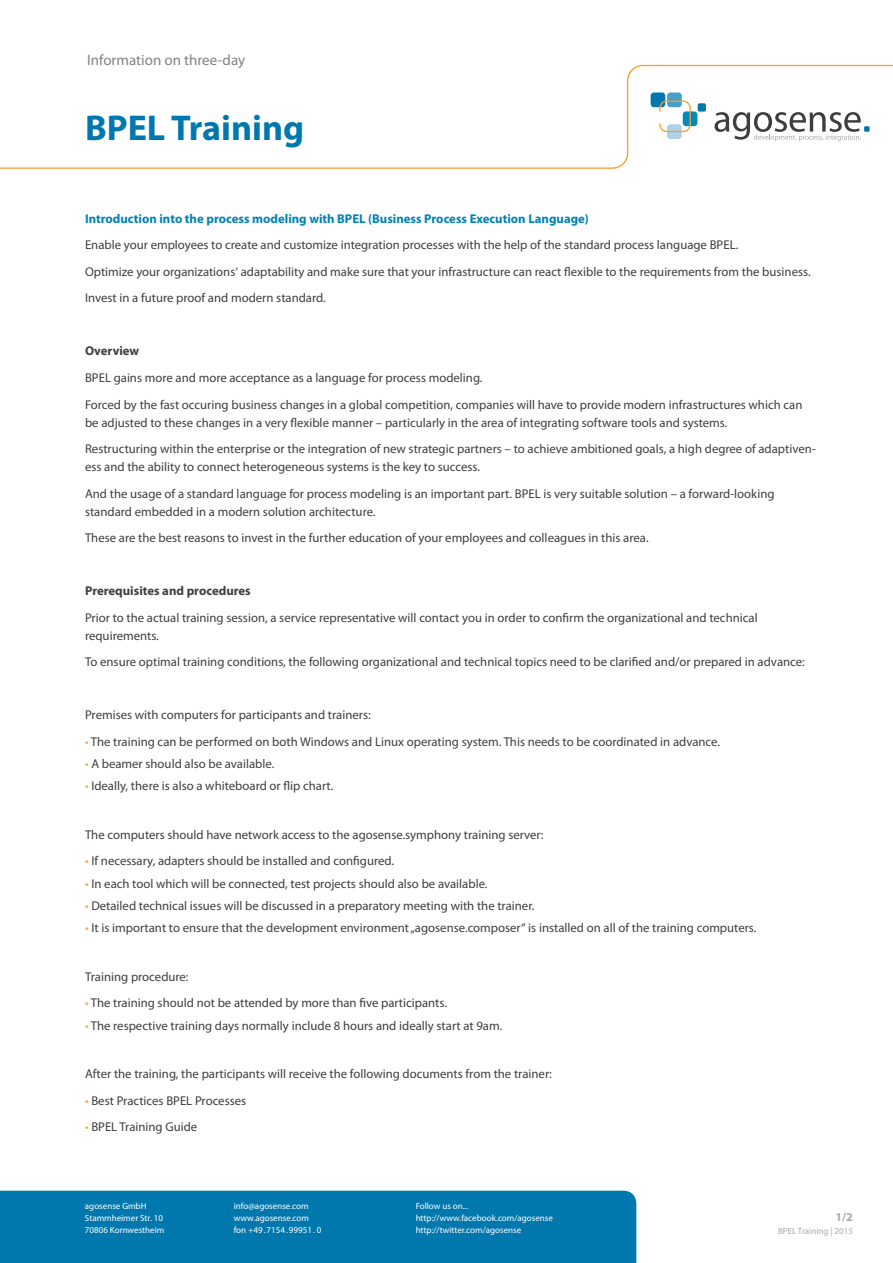
<style>
.page{position:relative;width:893px;height:1263px;background:#fff}
.page>*{position:absolute;margin:0;border:0;box-sizing:border-box;transform-origin:0 0}
.t1{font:700 36px "Myriad Pro";color:#0078ae}
.t2{font:15px "Myriad Pro";color:#808285}
.t3{font:12.75px/18px "Myriad Pro";color:#3e3e3f}
.t4{font:700 12.75px "Myriad Pro";color:#0081b4}
.t5{font:700 12.75px "Myriad Pro";color:#3e3e3f}
.t6{font:700 12px "Myriad Pro";color:#a8a9ad}
.t7{font:9px/12px "Myriad Pro";color:#fff}
.t8{font:9px "Myriad Pro";color:#a8a9ad}
.s1{color:#f9a546}
</style>
<div class="page">
<svg style="left:0;top:65px;width:893px;height:104px"></svg>
<div style="left:0;top:1191px;width:636px;height:72px;background:#0078ae"></div>
<div style="left:651px;top:92px;width:14px;height:15px;background:#0078ae;border-radius:3px"></div>
<div style="left:667px;top:92px;width:15px;height:15px;background:#45a0ca;border-radius:3px"></div>
<div style="left:683px;top:111px;width:14px;height:15px;background:#018abb;border-radius:3px"></div>
<svg style="left:667px;top:124px;width:15px;height:15px"></svg>
<div style="left:698px;top:103px;width:8px;height:9px;background:#0078ae;border-radius:2px"></div>
<svg style="left:659px;top:101px;width:32px;height:31px"></svg>
<svg style="left:714px;top:112px;width:156px;height:29px"></svg>
<p class="t2" style="left:87px;top:51px;width:160px">Information on three-day</p>
<h1 class="t1" style="left:85px;top:105px;width:221px">BPEL Training</h1>
<p class="t4" style="left:85px;top:210px;width:505px">Introduction into the process modeling with BPEL (Business Process Execution Language)</p>
<p class="t3" style="left:85px;top:236px;width:655px">Enable your employees to create and customize integration processes with the help of the standard process language BPEL.</p>
<p class="t3" style="left:85px;top:262px;width:727px">Optimize your organizations‘ adaptability and make sure that your infrastructure can react flexible to the requirements from the business.</p>
<p class="t3" style="left:85px;top:289px;width:242px">Invest in a future proof and modern standard.</p>
<p class="t5" style="left:85px;top:343px;width:56px">Overview</p>
<p class="t3" style="left:85px;top:368px;width:399px">BPEL gains more and more acceptance as a language for process modeling.</p>
<p class="t3" style="left:85px;top:395px;width:719px">Forced by the fast occuring business changes in a global competition, companies will have to provide modern infrastructures which can be adjusted to these changes in a very flexible manner – particularly in the area of integrating software tools and systems.</p>
<p class="t3" style="left:85px;top:439px;width:732px">Restructuring within the enterprise or the integration of new strategic partners – to achieve ambitioned goals, a high degree of adaptiven&shy;ess and the ability to connect heterogeneous systems is the key to success.</p>
<p class="t3" style="left:85px;top:484px;width:691px">And the usage of a standard language for process modeling is an important part. BPEL is very suitable solution – a forward-looking standard embedded in a modern solution architecture.</p>
<p class="t3" style="left:85px;top:528px;width:565px">These are the best reasons to invest in the further education of your employees and colleagues in this area.</p>
<p class="t5" style="left:85px;top:582px;width:167px">Prerequisites and procedures</p>
<p class="t3" style="left:85px;top:608px;width:674px">Prior to the actual training session, a service representative will contact you in order to confirm the organizational and technical requirements.</p>
<p class="t3" style="left:85px;top:653px;width:721px">To ensure optimal training conditions, the following organizational and technical topics need to be clarified and/or prepared in advance:</p>
<p class="t3" style="left:85px;top:706px;width:287px">Premises with computers for participants and trainers:</p>
<p class="t3" style="left:85px;top:732px;width:637px"><span class="s1">•</span> The training can be performed on both Windows and Linux operating system. This needs to be coordinated in advance.</p>
<p class="t3" style="left:85px;top:754px;width:191px"><span class="s1">•</span> A beamer should also be available.</p>
<p class="t3" style="left:85px;top:777px;width:250px"><span class="s1">•</span> Ideally, there is also a whiteboard or flip chart.</p>
<p class="t3" style="left:85px;top:825px;width:460px">The computers should have network access to the agosense.symphony training server:</p>
<p class="t3" style="left:85px;top:852px;width:311px"><span class="s1">•</span> If necessary, adapters should be installed and configured.</p>
<p class="t3" style="left:85px;top:874px;width:404px"><span class="s1">•</span> In each tool which will be connected, test projects should also be available.</p>
<p class="t3" style="left:85px;top:896px;width:451px"><span class="s1">•</span> Detailed technical issues will be discussed in a preparatory meeting with the trainer.</p>
<p class="t3" style="left:85px;top:919px;width:673px"><span class="s1">•</span> It is important to ensure that the development environment „agosense.composer“ is installed on all of the training computers.</p>
<p class="t3" style="left:85px;top:967px;width:105px">Training procedure:</p>
<p class="t3" style="left:85px;top:994px;width:363px"><span class="s1">•</span> The training should not be attended by more than five participants.</p>
<p class="t3" style="left:85px;top:1016px;width:419px"><span class="s1">•</span> The respective training days normally include 8 hours and ideally start at 9am.</p>
<p class="t3" style="left:85px;top:1065px;width:468px">After the training, the participants will receive the following documents from the trainer:</p>
<p class="t3" style="left:85px;top:1091px;width:163px"><span class="s1">•</span> Best Practices BPEL Processes</p>
<p class="t3" style="left:85px;top:1117px;width:114px"><span class="s1">•</span> BPEL Training Guide</p>
<p class="t7" style="left:85px;top:1199px;width:81px">agosense GmbH<br>Stammheimer Str. 10<br>70806 Kornwestheim</p>
<p class="t7" style="left:234px;top:1199px;width:89px">info@agosense.com www.agosense.com fon +49 . 7154 . 99951 . 0</p>
<p class="t7" style="left:416px;top:1199px;width:139px">Follow us on... http://www.facebook.com/agosense http://twitter.com/agosense</p>
<p class="t6" style="left:836px;top:1209px;width:19px">1/2</p>
<p class="t8" style="left:778px;top:1226px;width:76px">BPEL Training | 2015</p>
</div>
